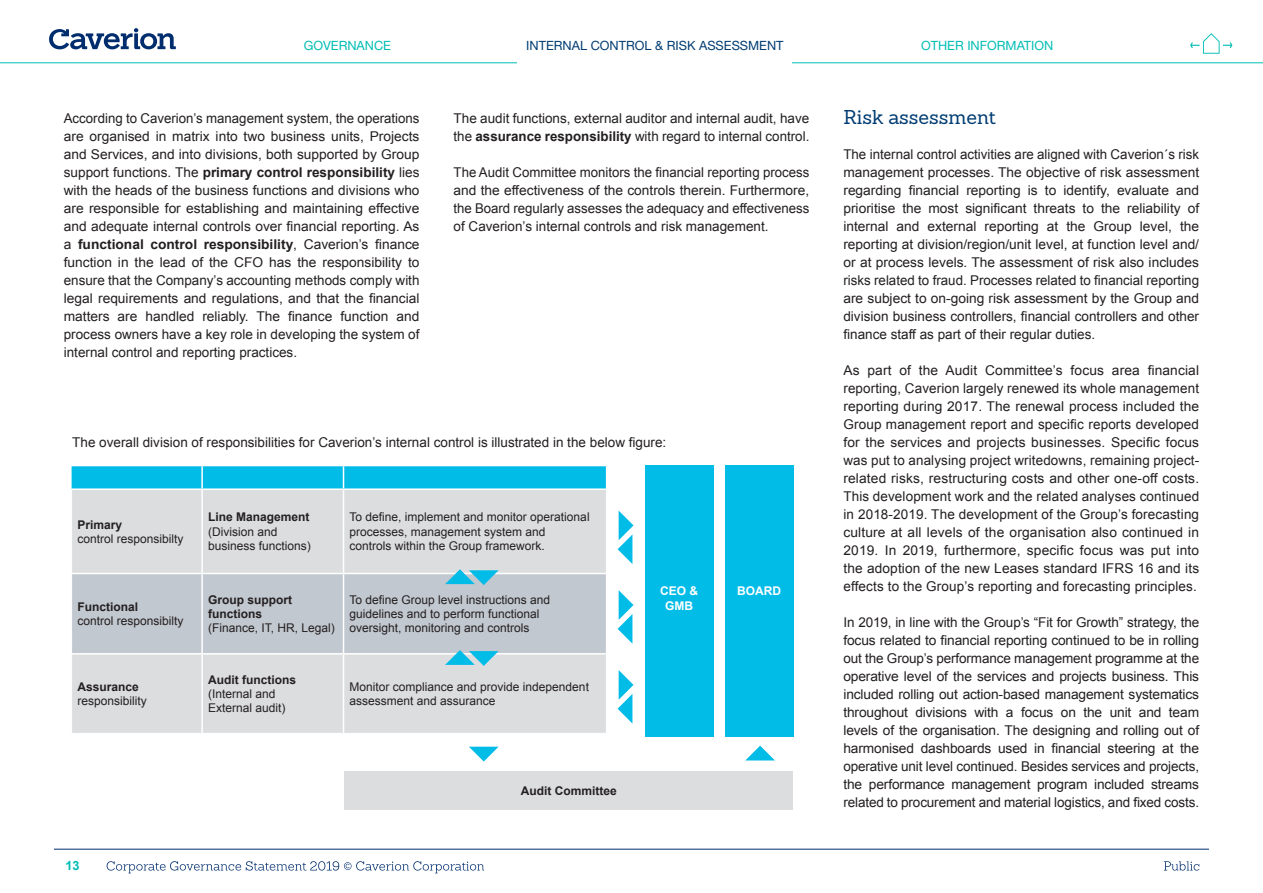
<style>
.page{position:relative;width:1263px;height:893px;background:#fff}
.page>*{position:absolute;margin:0;border:0;box-sizing:border-box;transform-origin:0 0}
.t1{font:19.5px "Sanchez";color:#003c72}
.Body_text___not_inde{font:13.5px/18px "Arial";color:#231f20;text-align:justify}
.navi{font:12.75px "Helvetica Neue LT Std";color:#003c72}
.navi-2{font:12.75px "Helvetica Neue LT Std";color:#00beb4}
.t2{font:700 12.75px "Arial";color:#00beb4}
.t3{font:12px/14.4px "Arial";color:#231f20}
.t4{font:700 12px "Arial";color:#231f20}
.t5{font:700 12px "Arial";color:#fff}
.s1{font-weight:700}
</style>
<div class="page">
<svg style="left:107px;top:861px;width:377px;height:12px"></svg>
<hr style="left:54px;top:849px;width:1155px;height:1px;background:#002d6e">
<svg style="left:1164px;top:861px;width:35px;height:9px"></svg>
<div style="left:72px;top:490px;width:534px;height:243px;background:#dcdddf"></div>
<div style="left:72px;top:466px;width:535px;height:22px;background:#02bce8"></div>
<hr style="left:201px;top:490px;width:2px;height:83px;background:#fff">
<hr style="left:343px;top:490px;width:1px;height:83px;background:#fff">
<hr style="left:201px;top:655px;width:2px;height:78px;background:#fff">
<hr style="left:343px;top:655px;width:1px;height:78px;background:#fff">
<div style="left:645px;top:466px;width:68px;height:271px;background:#02bce8"></div>
<div style="left:725px;top:466px;width:68px;height:271px;background:#02bce8"></div>
<svg style="left:618px;top:511px;width:15px;height:53px"></svg>
<svg style="left:618px;top:590px;width:15px;height:54px"></svg>
<svg style="left:618px;top:670px;width:15px;height:54px"></svg>
<svg style="left:72px;top:569px;width:534px;height:97px;background:#c4ccd3"></svg>
<svg style="left:469px;top:747px;width:29px;height:14px"></svg>
<svg style="left:746px;top:746px;width:29px;height:14px"></svg>
<div style="left:345px;top:771px;width:448px;height:38px;background:#dcdddf"></div>
<hr style="left:0;top:63px;width:1263px;height:1px;background:#00beb4">
<svg style="left:49px;top:28px;width:127px;height:21px"></svg>
<svg style="left:1190px;top:33px;width:43px;height:21px"></svg>
<div style="left:517px;top:60px;width:275px;height:17px;background:#fff"></div>
<p class="navi-2" style="left:304px;top:37px;width:89px">GOVERNANCE</p>
<p class="navi" style="left:526px;top:37px;width:259px">INTERNAL CONTROL &amp; RISK ASSESSMENT</p>
<p class="navi-2" style="left:921px;top:37px;width:134px">OTHER INFORMATION</p>
<p class="Body_text___not_inde" style="left:64px;top:109px;width:357px">According to Caverion’s management system, the operations are organised in matrix into two business units, Projects and Services, and into divisions, both supported by Group support functions. The <span class="s1">primary control responsibility</span> lies with the heads of the business functions and divisions who are responsible for establishing and maintaining effective and adequate internal controls over financial reporting. As a <span class="s1">functional control responsibility</span>, Caverion’s finance function in the lead of the CFO has the responsibility to ensure that the Company’s accounting methods comply with legal requirements and regulations, and that the financial matters are handled reliably. The finance function and process owners have a key role in developing the system of internal control and reporting practices.</p>
<p class="Body_text___not_inde" style="left:454px;top:109px;width:357px">The audit functions, external auditor and internal audit, have the <span class="s1">assurance responsibility</span> with regard to internal control.</p>
<p class="Body_text___not_inde" style="left:454px;top:163px;width:357px">The Audit Committee monitors the financial reporting process and the effectiveness of the controls therein. Furthermore, the Board regularly assesses the adequacy and effectiveness of Caverion’s internal controls and risk management.</p>
<p class="Body_text___not_inde" style="left:72px;top:433px;width:596px">The overall division of responsibilities for Caverion’s internal control is illustrated in the below figure:</p>
<p class="t4" style="left:78px;top:516px;width:46px">Primary</p>
<p class="t3" style="left:78px;top:532px;width:108px">control responsibilty</p>
<p class="t4" style="left:78px;top:599px;width:62px">Functional</p>
<p class="t3" style="left:78px;top:614px;width:108px">control responsibilty</p>
<p class="t4" style="left:78px;top:679px;width:63px">Assurance</p>
<p class="t3" style="left:78px;top:694px;width:71px">responsibility</p>
<p class="t4" style="left:208px;top:509px;width:103px">Line Management</p>
<p class="t3" style="left:208px;top:524px;width:104px">(Division and business functions)</p>
<p class="t3" style="left:349px;top:510px;width:242px">To define, implement and monitor operational processes, management system and</p>
<p class="t3" style="left:349px;top:539px;width:197px">controls within the Group framework.</p>
<p class="t4" style="left:208px;top:591px;width:85px">Group support</p>
<p class="t4" style="left:208px;top:606px;width:55px">functions</p>
<p class="t3" style="left:208px;top:621px;width:128px">(Finance, IT, HR, Legal)</p>
<p class="t3" style="left:349px;top:592px;width:202px">To define Group level instructions and</p>
<p class="t3" style="left:349px;top:607px;width:192px">guidelines and to perform functional</p>
<p class="t3" style="left:349px;top:621px;width:182px">oversight, monitoring and controls</p>
<p class="t4" style="left:208px;top:671px;width:89px">Audit functions</p>
<p class="t3" style="left:208px;top:687px;width:79px">(Internal and<br>External audit)</p>
<p class="t3" style="left:349px;top:679px;width:241px">Monitor compliance and provide independent assessment and assurance</p>
<p class="t2" style="left:65px;top:858px;width:16px">13</p>
<p class="t4" style="left:521px;top:783px;width:97px">Audit Committee</p>
<p class="t5" style="left:660px;top:583px;width:40px">CEO &amp;</p>
<p class="t5" style="left:665px;top:598px;width:29px">GMB</p>
<p class="t5" style="left:737px;top:583px;width:45px">BOARD</p>
<p class="t1" style="left:843px;top:105px;width:154px">Risk assessment</p>
<p class="Body_text___not_inde" style="left:843px;top:145px;width:357px">The internal control activities are aligned with Caverion´s risk management processes. The objective of risk assessment regarding financial reporting is to identify, evaluate and prioritise the most significant threats to the reliability of internal and external reporting at the Group level, the reporting at division/region/unit level, at function level and/ or at process levels. The assessment of risk also includes risks related to fraud. Processes related to financial reporting are subject to on-going risk assessment by the Group and division business controllers, financial controllers and other finance staff as part of their regular duties.</p>
<p class="Body_text___not_inde" style="left:843px;top:361px;width:357px">As part of the Audit Committee’s focus area financial reporting, Caverion largely renewed its whole management reporting during 2017. The renewal process included the Group management report and specific reports developed for the services and projects businesses. Specific focus was put to analysing project writedowns, remaining project&shy;related risks, restructuring costs and other one-off costs.<br>This development work and the related analyses continued in 2018-2019. The development of the Group’s forecasting culture at all levels of the organisation also continued in 2019. In 2019, furthermore, specific focus was put into the adoption of the new Leases standard IFRS 16 and its effects to the Group’s reporting and forecasting principles.</p>
<p class="Body_text___not_inde" style="left:843px;top:613px;width:357px">In 2019, in line with the Group’s “Fit for Growth” strategy, the focus related to financial reporting continued to be in rolling out the Group’s performance management programme at the operative level of the services and projects business. This included rolling out action-based management systematics throughout divisions with a focus on the unit and team levels of the organisation. The designing and rolling out of harmonised dashboards used in financial steering at the operative unit level continued. Besides services and projects, the performance management program included streams related to procurement and material logistics, and fixed costs.</p>
</div>
